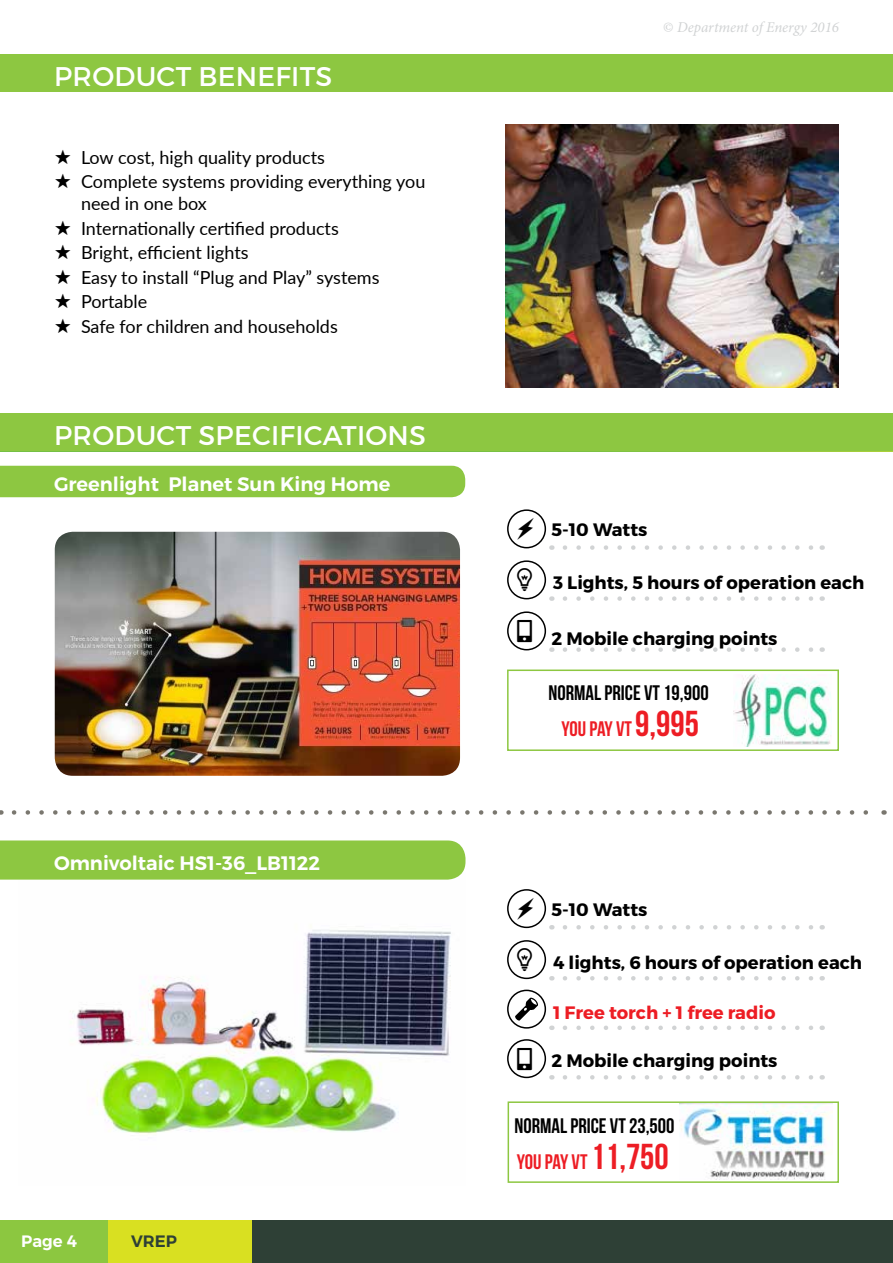
<style>
.page{position:relative;width:893px;height:1263px;background:#fff}
.page>*{position:absolute;margin:0;border:0;box-sizing:border-box;transform-origin:0 0}
.t1{font:27px "Montserrat";letter-spacing:.01em;color:#fff}
.t2{font:27px "Heydings Icons";color:#000}
.t3{font:24px "Alegreya SC";color:#fff}
.t4{font:21px/36px "Bebas Neue";color:#000;text-align:center}
.t5{font:600 19.5px "Montserrat";color:#fff}
.t6{font:18px/21.6px "Lato";color:#000}
.t7{font:700 18px "Montserrat";color:#000}
.t8{font:700 18px "Montserrat";color:#ed1d24}
.t9{font:600 16.5px "Montserrat";color:#fff}
.t10{font:600 16.5px "Montserrat";color:#2e4036}
.t11{font:italic 15px "Minion Pro";letter-spacing:-.005em;color:#d1d3d4}
.s1{font-style:normal}
.s2{color:#ed1d24}
.s3{font-size:36px;color:#ed1d24}
</style>
<div class="page">
<div style="left:251px;top:1220px;width:642px;height:43px;background:#2e4036"></div>
<div style="left:0;top:1220px;width:143px;height:43px;background:#8cc740"></div>
<div style="left:108px;top:1220px;width:143px;height:43px;background:#d9e021"></div>
<div style="left:0;top:54px;width:893px;height:38px;background:#8dc741"></div>
<div style="left:0;top:414px;width:893px;height:37px;background:#8dc741"></div>
<img style="left:19px;top:879px;width:433px;height:256px">
<div style="left:507px;top:889px;width:39px;height:39px;border:2px solid #000;border-radius:50%"></div>
<div style="left:507px;top:940px;width:39px;height:39px;border:2px solid #000;border-radius:50%"></div>
<div style="left:507px;top:990px;width:39px;height:39px;border:2px solid #000;border-radius:50%"></div>
<div style="left:507px;top:1039px;width:39px;height:39px;border:2px solid #000;border-radius:50%"></div>
<svg style="left:565px;top:925px;width:248px;height:4px"></svg>
<svg style="left:565px;top:976px;width:248px;height:4px"></svg>
<svg style="left:565px;top:1025px;width:248px;height:5px"></svg>
<svg style="left:565px;top:1075px;width:248px;height:4px"></svg>
<img style="left:55px;top:532px;width:405px;height:244px">
<svg style="left:14px;top:810px;width:854px;height:5px"></svg>
<div style="left:507px;top:509px;width:39px;height:39px;border:2px solid #000;border-radius:50%"></div>
<div style="left:507px;top:560px;width:39px;height:39px;border:2px solid #000;border-radius:50%"></div>
<div style="left:507px;top:611px;width:39px;height:39px;border:2px solid #000;border-radius:50%"></div>
<svg style="left:565px;top:545px;width:248px;height:5px"></svg>
<svg style="left:565px;top:596px;width:248px;height:5px"></svg>
<svg style="left:565px;top:647px;width:248px;height:5px"></svg>
<div style="left:0;top:466px;width:465px;height:31px;background:#8dc741"></div>
<div style="left:507px;top:669px;width:332px;height:82px;border:2px solid #8dc741"></div>
<img style="left:734px;top:675px;width:97px;height:72px">
<img style="left:680px;top:1104px;width:149px;height:75px">
<div style="left:508px;top:1101px;width:331px;height:82px;border:2px solid #8dc741"></div>
<svg style="left:515px;top:997px;width:23px;height:24px"></svg>
<img style="left:506px;top:125px;width:333px;height:262px">
<div style="left:0;top:840px;width:465px;height:39px;background:#8dc741"></div>
<svg style="left:517px;top:594px;width:15px;height:22px"></svg>
<h1 class="t1" style="left:54px;top:60px;width:280px">PRODUCT BENEFITS</h1>
<h2 class="t3" style="left:66px;top:62px;width:195px">5-10 Watt Systems</h2>
<p class="t6" style="left:54px;top:146px;width:272px">▲ Low cost, high quality products</p>
<p class="t6" style="left:81px;top:170px;width:346px;text-indent:-27px">▲ Complete systems providing everything you need in one box</p>
<p class="t6" style="left:54px;top:216px;width:286px">▲ Internationally certified products</p>
<p class="t6" style="left:54px;top:241px;width:196px">▲ Bright, efficient lights</p>
<p class="t6" style="left:54px;top:266px;width:327px">▲ Easy to install “Plug and Play” systems</p>
<p class="t6" style="left:54px;top:290px;width:95px">▲ Portable</p>
<p class="t6" style="left:54px;top:315px;width:285px">▲ Safe for children and households</p>
<h1 class="t1" style="left:54px;top:419px;width:373px">PRODUCT SPECIFICATIONS</h1>
<h2 class="t3" style="left:66px;top:421px;width:195px">5-10 Watt Systems</h2>
<p class="t5" style="left:54px;top:472px;width:338px">Greenlight Planet Sun King Home</p>
<p class="t5" style="left:54px;top:851px;width:268px">Omnivoltaic HS1-36_LB1122</p>
<p class="t9" style="left:21px;top:1231px;width:57px">Page 4</p>
<p class="t10" style="left:131px;top:1231px;width:47px">VREP</p>
<p class="t11" style="left:663px;top:17px;width:177px"><span class="s1">©</span> Department of Energy 2016</p>
<p class="t7" style="left:551px;top:519px;width:98px">5-10 Watts</p>
<p class="t7" style="left:553px;top:571px;width:313px">3 Lights, 5 hours of operation each</p>
<p class="t7" style="left:551px;top:627px;width:228px">2 Mobile charging points</p>
<p class="t4" style="left:549px;top:674px;width:162px">NORMAL PRICE VT 19,900<br><span class="s2">YOU PAY VT</span> <span class="s3">9,995</span></p>
<h1 class="t2" style="left:512px;top:945px;width:28px">●</h1>
<h1 class="t2" style="left:512px;top:1045px;width:28px">■</h1>
<p class="t7" style="left:551px;top:898px;width:98px">5-10 Watts</p>
<p class="t7" style="left:553px;top:951px;width:311px">4 lights, 6 hours of operation each</p>
<p class="t8" style="left:553px;top:1001px;width:224px">1 Free torch + 1 free radio</p>
<p class="t7" style="left:551px;top:1050px;width:228px">2 Mobile charging points</p>
<p class="t4" style="left:514px;top:1107px;width:162px;text-align:left">NORMAL PRICE VT 23,500<br><span class="s2">YOU PAY VT</span> <span class="s3">11,750</span></p>
</div>
